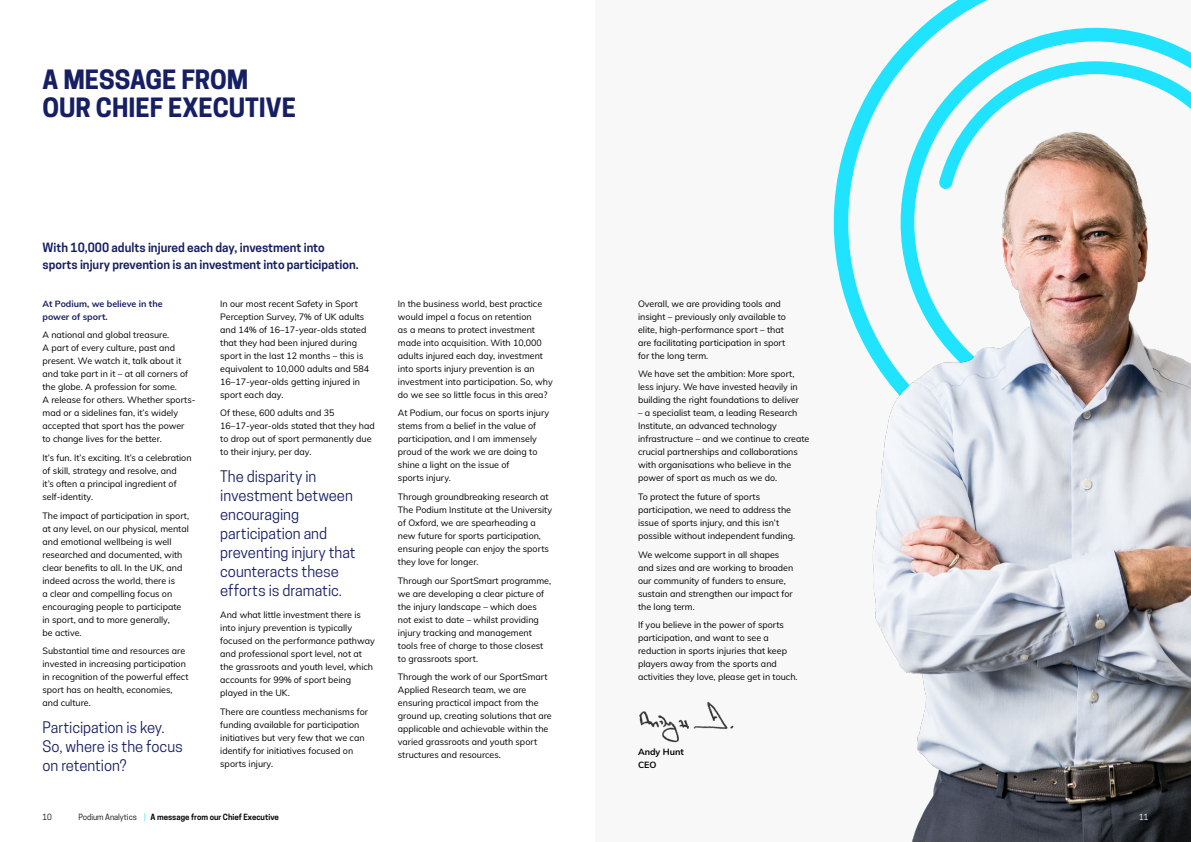
<style>
.page{position:relative;width:1191px;height:842px;background:#fff}
.page>*{position:absolute;margin:0;border:0;box-sizing:border-box;transform-origin:0 0}
.t1{font:700 25px/28px "Cooper Hewitt";color:#161f64}
.t2{font:15px/19px "Cooper Hewitt";letter-spacing:-.005em;color:#161f64}
.t3{font:600 12px/17px "Cooper Hewitt";color:#161f64}
.t4{font:9px/13px "Mulish";color:#000}
.t5{font:700 9px/13px "Mulish";color:#161f64}
.t6{font:700 9px/13px "Mulish";color:#000}
.t7{font:600 8px "Cooper Hewitt";color:#000}
.t8{font:8px "Cooper Hewitt";color:#000}
.t9{font:8px "Cooper Hewitt";color:#fff}
.s1{font-weight:400}
.s2{font-weight:400;color:#1fe3ff}
</style>
<div class="page">
<div style="left:595px;top:0;width:596px;height:842px;background:#f8f8f8"></div>
<svg style="left:908px;top:0;width:256px;height:40px"></svg>
<img style="left:833px;top:40px;width:358px;height:802px">
<img style="left:639px;top:702px;width:95px;height:41px">
<h1 class="t1" style="left:43px;top:66px;width:255px">A MESSAGE FROM<br>OUR CHIEF EXECUTIVE</h1>
<h3 class="t3" style="left:43px;top:239px;width:318px">With 10,000 adults injured each day, investment into sports injury prevention is an investment into participation.</h3>
<p class="t5" style="left:43px;top:297px;width:122px">At Podium, we believe in the power of sport.</p>
<p class="t4" style="left:43px;top:328px;width:155px">A national and global treasure.<br>A part of every culture, past and present. We watch it, talk about it and take part in it – at all corners of the globe. A profession for some.<br>A release for others. Whether sports&shy;mad or a sidelines fan, it’s widely accepted that sport has the power<br>to change lives for the better.</p>
<p class="t4" style="left:43px;top:451px;width:151px">It’s fun. It’s exciting. It’s a celebration of skill, strategy and resolve, and<br>it’s often a principal ingredient of self-identity.</p>
<p class="t4" style="left:43px;top:509px;width:148px">The impact of participation in sport, at any level, on our physical, mental and emotional wellbeing is well researched and documented, with clear benefits to all. In the UK, and indeed across the world, there is<br>a clear and compelling focus on encouraging people to participate in sport, and to more generally,<br>be active.</p>
<p class="t4" style="left:43px;top:644px;width:147px">Substantial time and resources are invested in increasing participation in recognition of the powerful effect sport has on health, economies, and culture.</p>
<h2 class="t2" style="left:43px;top:717px;width:142px">Participation is key.<br>So, where is the focus on retention?</h2>
<p class="t4" style="left:220px;top:297px;width:150px">In our most recent Safety in Sport<br>Perception Survey, 7% of UK adults and 14% of 16–17-year-olds stated that they had been injured during sport in the last 12 months – this is equivalent to 10,000 adults and 584<br>16–17-year-olds getting injured in sport each day.</p>
<p class="t4" style="left:220px;top:406px;width:156px">Of these, 600 adults and 35<br>16–17-year-olds stated that they had to drop out of sport permanently due to their injury, per day.</p>
<h2 class="t2" style="left:220px;top:466px;width:137px">The disparity in investment between encouraging participation and preventing injury that counteracts these efforts is dramatic.</h2>
<p class="t4" style="left:220px;top:608px;width:156px">And what little investment there is into injury prevention is typically focused on the performance pathway and professional sport level, not at the grassroots and youth level, which accounts for 99% of sport being played in the UK.</p>
<p class="t4" style="left:220px;top:705px;width:149px">There are countless mechanisms for funding available for participation initiatives but very few that we can identify for initiatives focused on sports injury.</p>
<p class="t4" style="left:398px;top:296px;width:156px">In the business world, best practice would impel a focus on retention<br>as a means to protect investment made into acquisition. With 10,000 adults injured each day, investment into sports injury prevention is an investment into participation. So, why do we see so little focus in this area?</p>
<p class="t4" style="left:398px;top:406px;width:153px">At Podium, our focus on sports injury stems from a belief in the value of participation, and I am immensely proud of the work we are doing to shine a light on the issue of<br>sports injury.</p>
<p class="t4" style="left:398px;top:490px;width:156px">Through groundbreaking research at The Podium Institute at the University of Oxford, we are spearheading a new future for sports participation, ensuring people can enjoy the sports they love for longer.</p>
<p class="t4" style="left:398px;top:573px;width:155px">Through our SportSmart programme, we are developing a clear picture of the injury landscape – which does not exist to date – whilst providing injury tracking and management tools free of charge to those closest to grassroots sport.</p>
<p class="t4" style="left:398px;top:670px;width:155px">Through the work of our SportSmart Applied Research team, we are ensuring practical impact from the ground up, creating solutions that are applicable and achievable within the varied grassroots and youth sport structures and resources.</p>
<p class="t4" style="left:638px;top:297px;width:149px">Overall, we are providing tools and insight – previously only available to elite, high-performance sport – that are facilitating participation in sport for the long term.</p>
<p class="t4" style="left:638px;top:367px;width:163px">We have set the ambition: More sport, less injury. We have invested heavily in building the right foundations to deliver</p>
<p class="t4" style="left:638px;top:406px;width:173px">– a specialist team, a leading Research Institute, an advanced technology infrastructure – and we continue to create crucial partnerships and collaborations with organisations who believe in the power of sport as much as we do.</p>
<p class="t4" style="left:638px;top:490px;width:159px">To protect the future of sports participation, we need to address the issue of sports injury, and this isn’t possible without independent funding.</p>
<p class="t4" style="left:638px;top:548px;width:157px">We welcome support in all shapes and sizes and are working to broaden our community of funders to ensure, sustain and strengthen our impact for the long term.</p>
<p class="t4" style="left:638px;top:618px;width:161px">If you believe in the power of sports participation, and want to see a reduction in sports injuries that keep players away from the sports and activities they love, please get in touch.</p>
<p class="t6" style="left:638px;top:745px;width:47px">Andy Hunt<br>CEO</p>
<p class="t8" style="left:43px;top:812px;width:11px">10</p>
<p class="t7" style="left:79px;top:812px;width:202px"><span class="s1">Podium Analytics</span> <span class="s2">|</span> A message from our Chief Executive</p>
<p class="t9" style="left:1139px;top:812px;width:11px">11</p>
</div>
